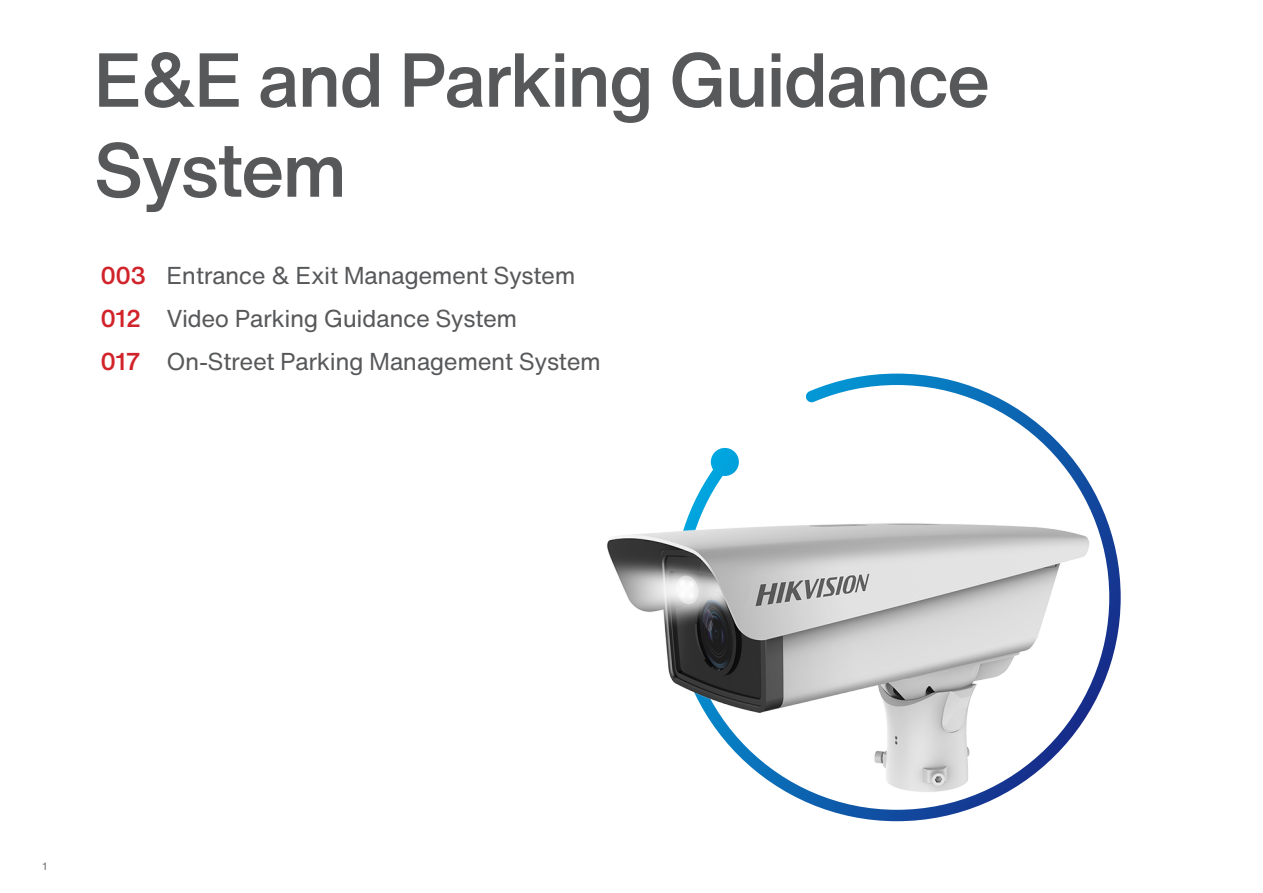
<style>
.page{position:relative;width:1263px;height:893px;background:#fff}
.page>*{position:absolute;margin:0;border:0;box-sizing:border-box;transform-origin:0 0}
.二级目录_18{font:500 75px/90px "Helvetica Now Text";letter-spacing:-.03em;color:#57585a}
.正文{font:24px "Helvetica Now Text";letter-spacing:-.02em;color:#57585a}
.正文-2{font:500 24px "Helvetica Now Text";letter-spacing:-.02em;color:#d1232a}
.t1{font:10.5px "Helvetica Now Text";color:#6c6d70}
</style>
<div class="page">
<svg style="left:687px;top:374px;width:434px;height:447px"></svg>
<img style="left:607px;top:520px;width:487px;height:275px">
<p class="二级目录_18" style="left:94px;top:33px;width:898px">E&amp;E and Parking Guidance<br>System</p>
<p class="正文-2" style="left:100px;top:257px;width:47px">003</p>
<p class="正文-2" style="left:100px;top:300px;width:43px">012</p>
<p class="正文-2" style="left:100px;top:344px;width:42px">017</p>
<p class="正文" style="left:166px;top:257px;width:410px">Entrance &amp; Exit Management System</p>
<p class="正文" style="left:166px;top:300px;width:352px">Video Parking Guidance System</p>
<p class="正文" style="left:166px;top:344px;width:436px">On-Street Parking Management System</p>
<p class="t1" style="left:43px;top:858px;width:6px">1</p>
</div>
